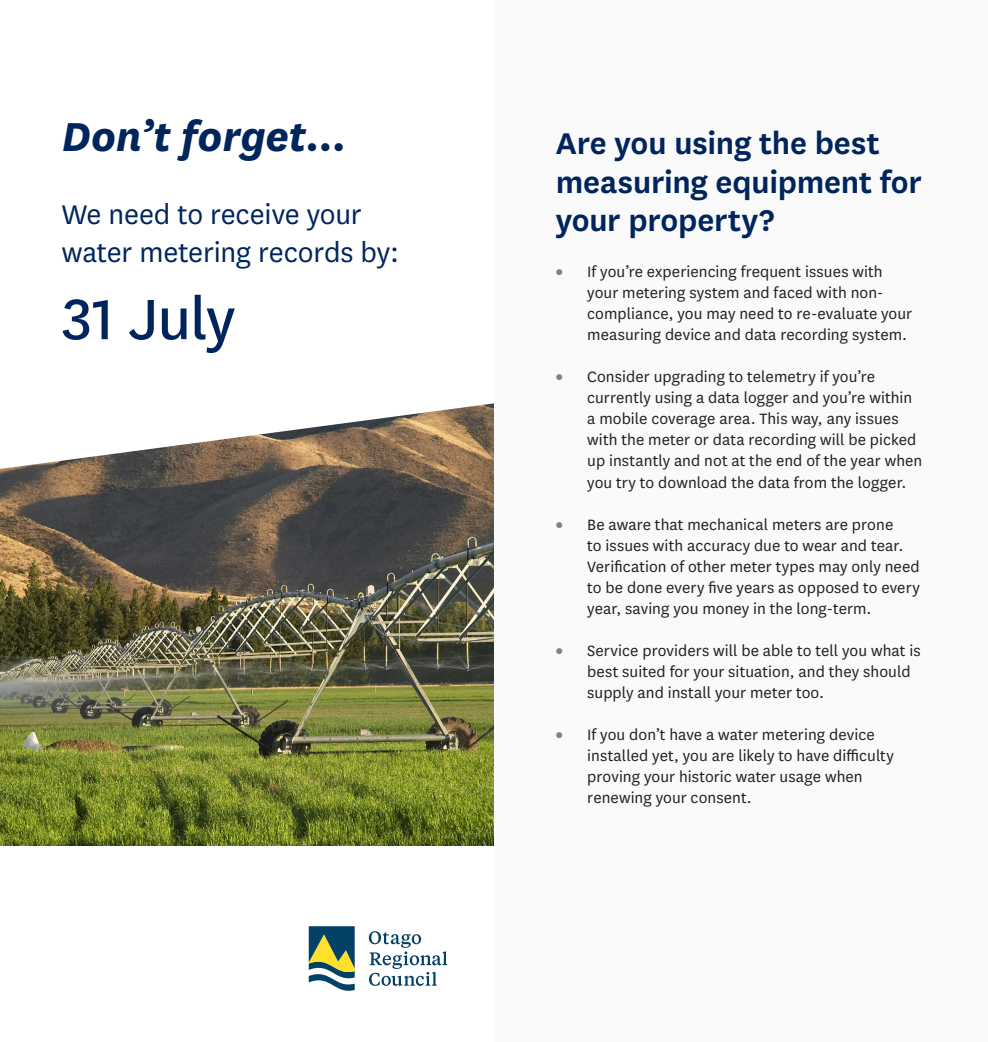
<style>
.page{position:relative;width:988px;height:1042px;background:#fff}
.page>*{position:absolute;margin:0;border:0;box-sizing:border-box;transform-origin:0 0}
.Body{font:66.5px "National";letter-spacing:-.01em;color:#00255d}
.t1{font:italic 700 47.25px "National";color:#00255d}
.t2{font:600 35px/38.5px "National";letter-spacing:-.005em;color:#00255d}
.Body-2{font:31.5px/37.8px "National";letter-spacing:-.005em;color:#00255d}
.t3{font:17.5px/21px "National";letter-spacing:.005em;color:#231f20}
.s1{font-weight:900;color:#808285}
</style>
<div class="page">
<img style="left:0;top:403px;width:494px;height:443px">
<svg style="left:369px;top:931px;width:78px;height:55px"></svg>
<svg style="left:308px;top:926px;width:46px;height:65px"></svg>
<div style="left:494px;top:0;width:493px;height:1042px;background:#fafafa"></div>
<p class="t1" style="left:62px;top:104px;width:287px">Don’t forget...</p>
<p class="Body-2" style="left:62px;top:194px;width:338px">We need to receive your water metering records by:</p>
<p class="Body" style="left:62px;top:275px;width:175px">31 July</p>
<p class="t2" style="left:555px;top:122px;width:367px">Are you using the best measuring equipment for your property?</p>
<p class="t3" style="left:587px;top:261px;width:326px;text-indent:-32px"><span class="s1">•</span> If you’re experiencing frequent issues with your metering system and faced with non&shy;compliance, you may need to re-evaluate your measuring device and data recording system.</p>
<p class="t3" style="left:587px;top:366px;width:336px;text-indent:-32px"><span class="s1">•</span> Consider upgrading to telemetry if you’re currently using a data logger and you’re within a mobile coverage area. This way, any issues with the meter or data recording will be picked up instantly and not at the end of the year when you try to download the data from the logger.</p>
<p class="t3" style="left:587px;top:513px;width:334px;text-indent:-32px"><span class="s1">•</span> Be aware that mechanical meters are prone<br>to issues with accuracy due to wear and tear.<br>Verification of other meter types may only need to be done every five years as opposed to every year, saving you money in the long-term.</p>
<p class="t3" style="left:587px;top:639px;width:335px;text-indent:-32px"><span class="s1">•</span> Service providers will be able to tell you what is best suited for your situation, and they should supply and install your meter too.</p>
<p class="t3" style="left:587px;top:723px;width:308px;text-indent:-32px"><span class="s1">•</span> If you don’t have a water metering device installed yet, you are likely to have difficulty proving your historic water usage when renewing your consent.</p>
</div>
